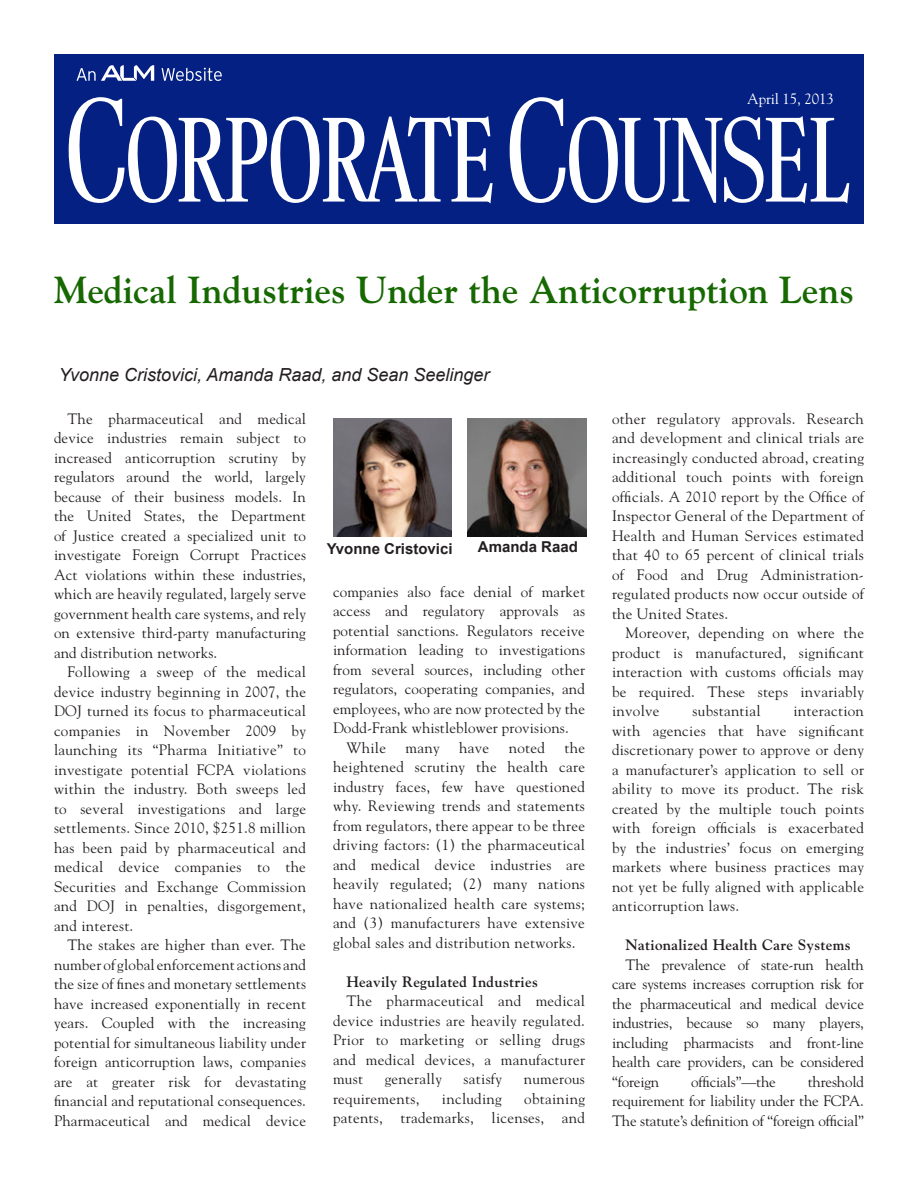
<style>
.page{position:relative;width:918px;height:1188px;background:#fff}
.page>*{position:absolute;margin:0;border:0;box-sizing:border-box;transform-origin:0 0}
.t1{font:700 37.5px "Goudy Std";color:#166800}
.t2{font:italic 18px "Arial";color:#231f20}
.t3{font:15px/19.5px "Goudy Std";letter-spacing:.02em;color:#231f20;text-align:justify}
.t4{font:700 15px "Goudy Std";letter-spacing:.02em;color:#231f20}
.t5{font:700 15px "Arial";color:#231f20}
.t6{font:15px "Goudy Std";letter-spacing:-.01em;color:#231f20}
.t7{font:15px "Goudy Std";letter-spacing:-.01em;color:#fff}
</style>
<div class="page">
<div style="left:54px;top:54px;width:810px;height:169px;background:#032082"></div>
<svg style="left:162px;top:68px;width:60px;height:13px"></svg>
<svg style="left:77px;top:65px;width:77px;height:16px"></svg>
<svg style="left:69px;top:97px;width:424px;height:107px"></svg>
<svg style="left:510px;top:97px;width:339px;height:107px"></svg>
<img style="left:333px;top:419px;width:119px;height:118px">
<img style="left:468px;top:419px;width:118px;height:118px">
<p class="t7" style="left:747px;top:90px;width:88px">April 15, 2013</p>
<p class="t1" style="left:54px;top:268px;width:802px">Medical Industries Under the Anticorruption Lens</p>
<p class="t2" style="left:59px;top:363px;width:432px">Yvonne Cristovici, Amanda Raad, and Sean Seelinger</p>
<p class="t3" style="left:54px;top:409px;width:254px;text-indent:14px">The pharmaceutical and medical device industries remain subject to increased anticorruption scrutiny by regulators around the world, largely because of their business models. In the United States, the Department of Justice created a specialized unit to investigate Foreign Corrupt Practices Act violations within these industries, which are heavily regulated, largely serve government health care systems, and rely on extensive third-party manufacturing and distribution networks.</p>
<p class="t3" style="left:54px;top:662px;width:254px;text-indent:14px">Following a sweep of the medical device industry beginning in 2007, the DOJ turned its focus to pharmaceutical companies in November 2009 by launching its “Pharma Initiative” to investigate potential FCPA violations within the industry. Both sweeps led to several investigations and large settlements. Since 2010, $251.8 million has been paid by pharmaceutical and medical device companies to the Securities and Exchange Commission and DOJ in penalties, disgorgement, and interest.</p>
<p class="t3" style="left:54px;top:935px;width:254px;text-indent:14px">The stakes are higher than ever. The number of global enforcement actions and the size of fines and monetary settlements have increased exponentially in recent years. Coupled with the increasing potential for simultaneous liability under foreign anticorruption laws, companies are at greater risk for devastating financial and reputational consequences.<br>Pharmaceutical and medical device</p>
<p class="t5" style="left:327px;top:538px;width:127px">Yvonne Cristovici</p>
<p class="t5" style="left:478px;top:536px;width:102px">Amanda Raad</p>
<p class="t3" style="left:333px;top:581px;width:254px">companies also face denial of market access and regulatory approvals as potential sanctions. Regulators receive information leading to investigations from several sources, including other regulators, cooperating companies, and employees, who are now protected by the Dodd-Frank whistleblower provisions.</p>
<p class="t3" style="left:346px;top:737px;width:41px">While</p>
<p class="t3" style="left:406px;top:737px;width:36px">many</p>
<p class="t3" style="left:459px;top:737px;width:32px">have</p>
<p class="t3" style="left:509px;top:737px;width:38px">noted</p>
<p class="t3" style="left:333px;top:737px;width:254px;text-indent:231px">the heightened scrutiny the health care industry faces, few have questioned why. Reviewing trends and statements from regulators, there appear to be three driving factors: (1) the pharmaceutical and medical device industries are heavily regulated; (2) many nations have nationalized health care systems; and (3) manufacturers have extensive global sales and distribution networks.</p>
<p class="t4" style="left:346px;top:972px;width:193px">Heavily Regulated Industries</p>
<p class="t3" style="left:333px;top:991px;width:254px;text-indent:14px">The pharmaceutical and medical device industries are heavily regulated.<br>Prior to marketing or selling drugs and medical devices, a manufacturer must</p>
<p class="t3" style="left:385px;top:1069px;width:59px">generally</p>
<p class="t3" style="left:464px;top:1069px;width:40px">satisfy</p>
<p class="t3" style="left:524px;top:1069px;width:63px">numerous</p>
<p class="t3" style="left:333px;top:1088px;width:88px">requirements,</p>
<p class="t3" style="left:442px;top:1088px;width:61px">including</p>
<p class="t3" style="left:333px;top:1088px;width:254px;text-align:right">obtaining<br>patents, trademarks, licenses, and</p>
<p class="t3" style="left:612px;top:409px;width:254px">other regulatory approvals. Research and development and clinical trials are increasingly conducted abroad, creating additional touch points with foreign officials. A 2010 report by the Office of Inspector General of the Department of Health and Human Services estimated that 40 to 65 percent of clinical trials of Food and Drug Administration&shy;regulated products now occur outside of the United States.</p>
<p class="t3" style="left:612px;top:623px;width:254px;text-indent:14px">Moreover, depending on where the product is manufactured, significant interaction with customs officials may be required. These steps invariably involve</p>
<p class="t3" style="left:693px;top:701px;width:69px">substantial</p>
<p class="t3" style="left:612px;top:701px;width:254px;text-indent:182px">interaction with agencies that have significant discretionary power to approve or deny a manufacturer’s application to sell or ability to move its product. The risk created by the multiple touch points with foreign officials is exacerbated by the industries’ focus on emerging markets where business practices may not yet be fully aligned with applicable anticorruption laws.</p>
<p class="t4" style="left:626px;top:936px;width:227px">Nationalized Health Care Systems</p>
<p class="t3" style="left:612px;top:955px;width:254px;text-indent:14px">The prevalence of state-run health care systems increases corruption risk for the pharmaceutical and medical device industries, because so many players, including pharmacists and front-line health care providers, can be considered “foreign</p>
<p class="t3" style="left:612px;top:1072px;width:253px;text-indent:196px">threshold requirement for liability under the FCPA.<br>The statute’s definition of “foreign official”</p>
<p class="t6" style="left:691px;top:1072px;width:86px">officials”—the</p>
</div>
